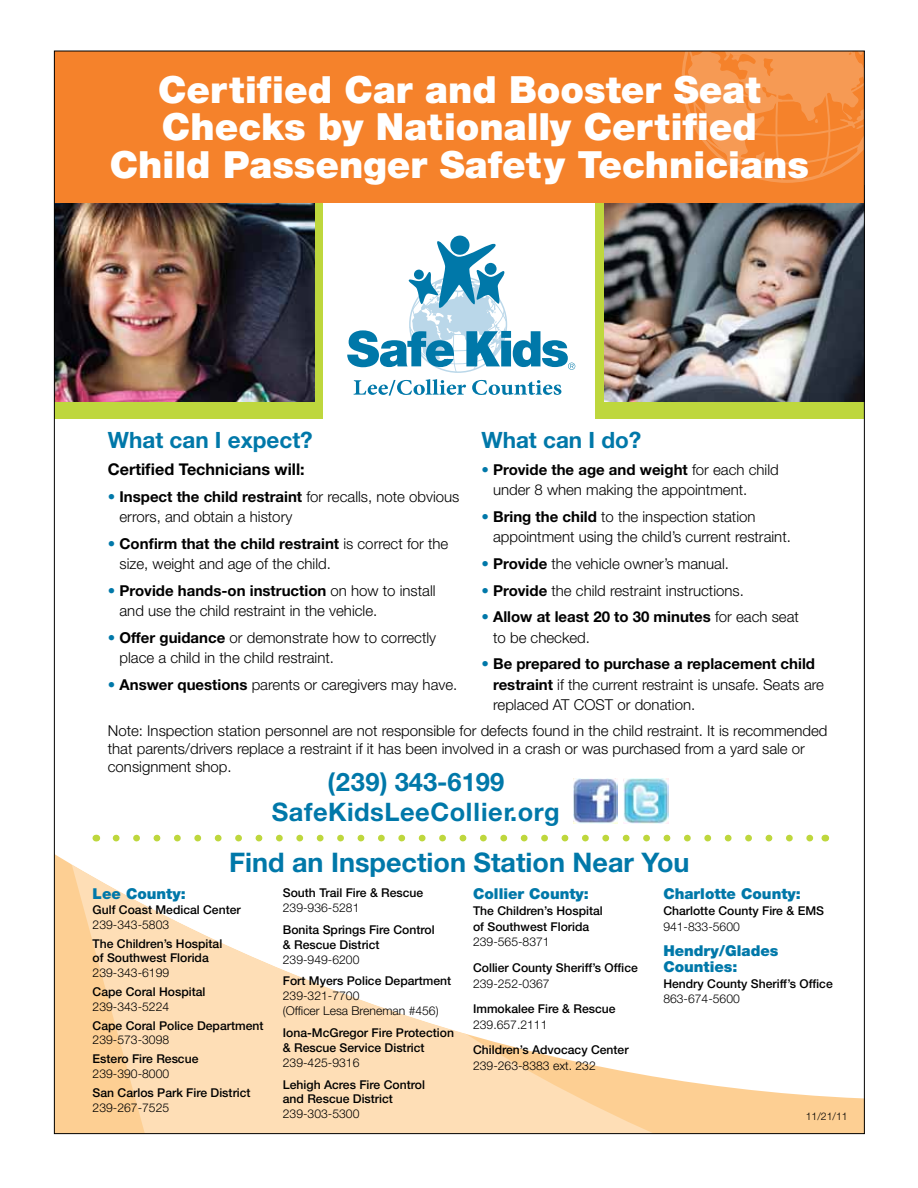
<style>
.page{position:relative;width:918px;height:1188px;background:#fff}
.page>*{position:absolute;margin:0;border:0;box-sizing:border-box;transform-origin:0 0}
.t1{font:900 37.5px/37.5px "Helvetica Neue";color:#fff;text-align:center}
.t2{font:700 27px "Helvetica Neue";color:#0078a9}
.t3{font:700 25.5px/30px "Helvetica Neue";letter-spacing:.02em;color:#0078a9;text-align:center}
.t4{font:700 22.5px "Helvetica Neue";color:#0078a9}
.t5{font:700 16.2px "Helvetica Neue";color:#000}
.t6{font:300 15px/20.2px "Helvetica Neue";color:#000}
.t7{font:900 15px/15.8px "Helvetica Neue";color:#0078a9}
.t8{font:700 15px/20.2px "Helvetica Neue";color:#000}
.t9{font:500 12.15px/14.9px "Helvetica Neue";color:#000}
.t10{font:300 12.15px/14.9px "Helvetica Neue";color:#000}
.t11{font:300 10.5px "Helvetica Neue";color:#000}
.s1{color:#0078a9}
.s2{font-weight:700}
.s3{font-weight:300;color:#0078a9}
.s4{font-weight:300}
</style>
<div class="page">
<svg style="left:56px;top:855px;width:807px;height:277px"></svg>
<svg style="left:65px;top:855px;width:401px;height:179px"></svg>
<svg style="left:72px;top:865px;width:689px;height:267px"></svg>
<svg style="left:116px;top:835px;width:698px;height:6px"></svg>
<div style="left:54px;top:175px;width:269px;height:244px;background:#bed73d"></div>
<div style="left:595px;top:175px;width:269px;height:244px;background:#bed73d"></div>
<svg style="left:354px;top:379px;width:112px;height:17px"></svg>
<svg style="left:472px;top:380px;width:89px;height:15px"></svg>
<div style="left:450px;top:236px;width:20px;height:19px;background:#0078a9;border-radius:50%"></div>
<svg style="left:347px;top:239px;width:228px;height:134px"></svg>
<img style="left:56px;top:202px;width:259px;height:200px">
<img style="left:604px;top:202px;width:259px;height:199px">
<img style="left:624px;top:779px;width:45px;height:44px">
<img style="left:573px;top:779px;width:45px;height:44px">
<div style="left:54px;top:51px;width:810px;height:151px;background:#f5822b"></div>
<svg style="left:682px;top:50px;width:183px;height:133px"></svg>
<h1 class="t1" style="left:110px;top:71px;width:701px">Certified Car and Booster Seat<br>Checks by Nationally Certified<br>Child Passenger Safety Technicians</h1>
<h3 class="t4" style="left:108px;top:426px;width:206px">What can I expect?</h3>
<p class="t5" style="left:108px;top:459px;width:198px">Certified Technicians will:</p>
<p class="t6" style="left:120px;top:486px;width:342px;text-indent:-12px"><span class="s1">•</span> <span class="s2">Inspect the child restraint</span> for recalls, note obvious errors, and obtain a history</p>
<p class="t6" style="left:120px;top:533px;width:330px;text-indent:-12px"><span class="s1">•</span> <span class="s2">Confirm that the child restraint</span> is correct for the size, weight and age of the child.</p>
<p class="t6" style="left:120px;top:580px;width:318px;text-indent:-12px"><span class="s1">•</span> <span class="s2">Provide hands-on instruction</span> on how to install and use the child restraint in the vehicle.</p>
<p class="t6" style="left:120px;top:627px;width:318px;text-indent:-12px"><span class="s1">•</span> <span class="s2">Offer guidance</span> or demonstrate how to correctly place a child in the child restraint.</p>
<p class="t6" style="left:108px;top:674px;width:351px"><span class="s1">•</span> <span class="s2">Answer questions</span> parents or caregivers may have.</p>
<h3 class="t4" style="left:481px;top:426px;width:161px">What can I do?</h3>
<p class="t6" style="left:493px;top:459px;width:287px;text-indent:-12px"><span class="s1">•</span> <span class="s2">Provide the age and weight</span> for each child under 8 when making the appointment.</p>
<p class="t6" style="left:493px;top:506px;width:299px;text-indent:-12px"><span class="s1">•</span> <span class="s2">Bring the child</span> to the inspection station appointment using the child’s current restraint.</p>
<p class="t6" style="left:481px;top:553px;width:249px"><span class="s1">•</span> <span class="s2">Provide</span> the vehicle owner’s manual.</p>
<p class="t6" style="left:481px;top:580px;width:264px"><span class="s1">•</span> <span class="s2">Provide</span> the child restraint instructions.</p>
<p class="t8" style="left:493px;top:607px;width:307px;text-indent:-12px"><span class="s3">•</span> Allow at least 20 to 30 minutes <span class="s4">for each seat to be checked.</span></p>
<p class="t6" style="left:493px;top:654px;width:332px;text-indent:-12px"><span class="s1">•</span> <span class="s2">Be prepared to purchase a replacement child restraint</span> if the current restraint is unsafe. Seats are replaced AT COST or donation.</p>
<p class="t6" style="left:108px;top:722px;width:721px;line-height:18px">Note: Inspection station personnel are not responsible for defects found in the child restraint. It is recommended that parents/drivers replace a restraint if it has been involved in a crash or was purchased from a yard sale or consignment shop.</p>
<h3 class="t3" style="left:272px;top:767px;width:289px">(239) 343-6199<br>SafeKidsLeeCollier.org</h3>
<h2 class="t2" style="left:229px;top:846px;width:462px">Find an Inspection Station Near You</h2>
<p class="t7" style="left:93px;top:886px;width:95px">Lee County:</p>
<p class="t9" style="left:93px;top:902px;width:150px">Gulf Coast Medical Center</p>
<p class="t10" style="left:93px;top:917px;width:78px">239-343-5803</p>
<p class="t9" style="left:93px;top:936px;width:131px">The Children’s Hospital of Southwest Florida</p>
<p class="t10" style="left:93px;top:965px;width:78px">239-343-6199</p>
<p class="t9" style="left:93px;top:984px;width:114px">Cape Coral Hospital</p>
<p class="t10" style="left:93px;top:999px;width:78px">239-343-5224</p>
<p class="t9" style="left:93px;top:1018px;width:172px">Cape Coral Police Department</p>
<p class="t10" style="left:93px;top:1032px;width:78px">239-573-3098</p>
<p class="t9" style="left:93px;top:1051px;width:107px">Estero Fire Rescue</p>
<p class="t10" style="left:93px;top:1066px;width:78px">239-390-8000</p>
<p class="t9" style="left:93px;top:1085px;width:160px">San Carlos Park Fire District</p>
<p class="t10" style="left:93px;top:1100px;width:78px">239-267-7525</p>
<p class="t9" style="left:283px;top:885px;width:142px">South Trail Fire &amp; Rescue</p>
<p class="t10" style="left:283px;top:900px;width:78px">239-936-5281</p>
<p class="t9" style="left:283px;top:922px;width:153px">Bonita Springs Fire Control &amp; Rescue District</p>
<p class="t10" style="left:283px;top:952px;width:78px">239-949-6200</p>
<p class="t9" style="left:283px;top:974px;width:170px">Fort Myers Police Department</p>
<p class="t10" style="left:283px;top:988px;width:157px">239-321-7700<br>(Officer Lesa Breneman #456)</p>
<p class="t9" style="left:283px;top:1025px;width:173px">Iona-McGregor Fire Protection &amp; Rescue Service District</p>
<p class="t10" style="left:283px;top:1055px;width:78px">239-425-9316</p>
<p class="t9" style="left:283px;top:1077px;width:144px">Lehigh Acres Fire Control and Rescue District</p>
<p class="t10" style="left:283px;top:1106px;width:78px">239-303-5300</p>
<p class="t7" style="left:473px;top:886px;width:117px">Collier County:</p>
<p class="t9" style="left:473px;top:903px;width:131px;line-height:15.8px">The Children’s Hospital of Southwest Florida</p>
<p class="t10" style="left:473px;top:934px;width:78px">239-565-8371</p>
<p class="t9" style="left:473px;top:960px;width:166px">Collier County Sheriff’s Office</p>
<p class="t10" style="left:473px;top:976px;width:78px">239-252-0367</p>
<p class="t9" style="left:473px;top:1001px;width:144px">Immokalee Fire &amp; Rescue</p>
<p class="t10" style="left:473px;top:1017px;width:76px">239.657.2111</p>
<p class="t9" style="left:473px;top:1042px;width:157px">Children’s Advocacy Center</p>
<p class="t10" style="left:473px;top:1058px;width:124px">239-263-8383 ext. 232</p>
<p class="t7" style="left:663px;top:886px;width:139px">Charlotte County:</p>
<p class="t9" style="left:663px;top:903px;width:162px">Charlotte County Fire &amp; EMS</p>
<p class="t10" style="left:663px;top:919px;width:78px">941-833-5600</p>
<p class="t7" style="left:663px;top:943px;width:117px">Hendry/Glades<br>Counties:</p>
<p class="t9" style="left:663px;top:976px;width:171px">Hendry County Sheriff’s Office</p>
<p class="t10" style="left:663px;top:991px;width:78px">863-674-5600</p>
<p class="t11" style="left:806px;top:1109px;width:44px">11/21/11</p>
</div>
